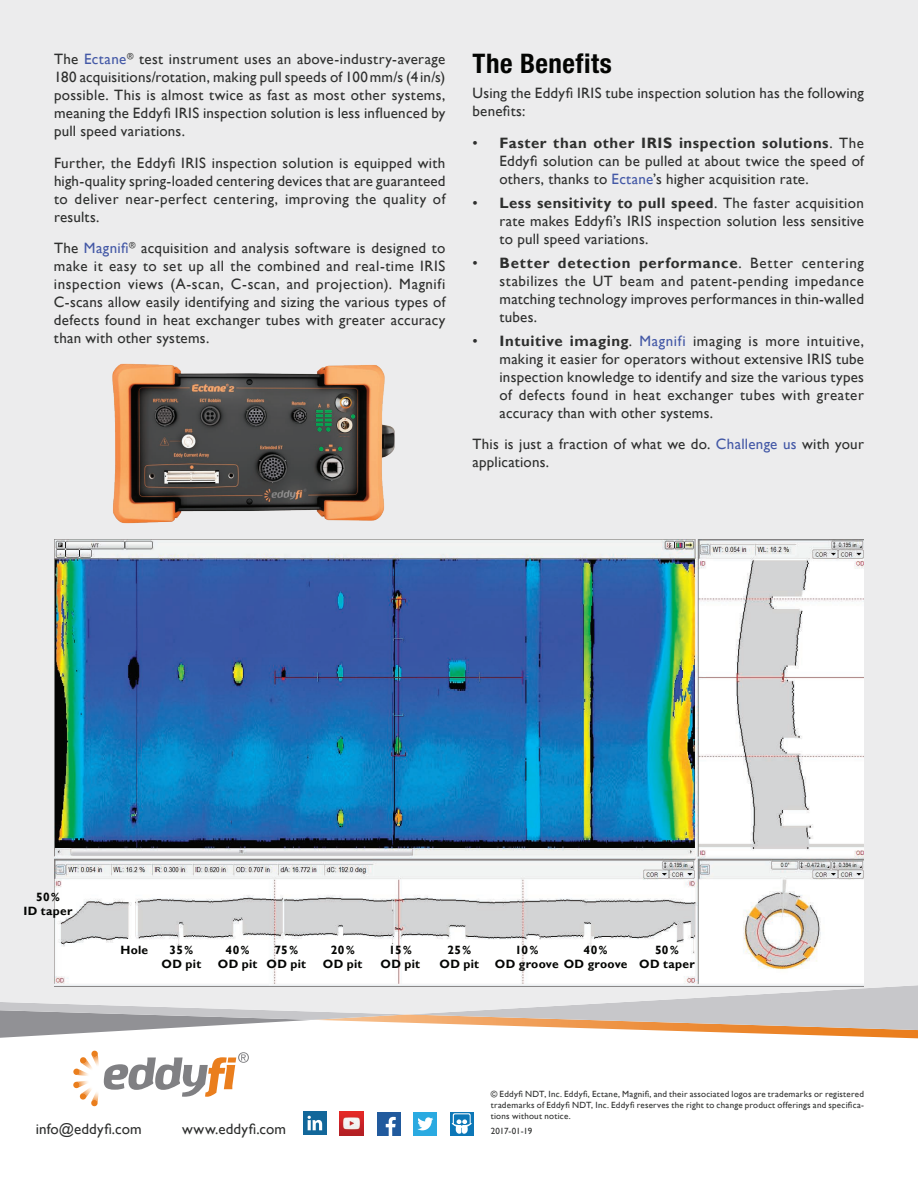
<style>
.page{position:relative;width:918px;height:1188px;background:#fff}
.page>*{position:absolute;margin:0;border:0;box-sizing:border-box;transform-origin:0 0}
.t1{font:700 condensed 27px "Helvetica Neue LT Std";letter-spacing:.02em;color:#040503}
.t2{font:15px/18px "Gill Sans";letter-spacing:.015em;color:#2e2f2e;text-align:justify}
.t3{font:700 12px/14.4px "Gill Sans";letter-spacing:.025em;color:#040503;text-align:center}
.t4{font:9px/10.8px "Gill Sans";letter-spacing:.025em;color:#2e2f2e;text-align:justify}
.s1{color:#4358a6}
.s2{font-weight:700}
</style>
<div class="page">
<svg style="left:0;top:1014px;width:918px;height:24px"></svg>
<div style="left:0;top:0;width:918px;height:1014px;background:#ececed"></div>
<div style="left:377px;top:1112px;width:24px;height:24px;background:#215a9d"></div>
<svg style="left:386px;top:1117px;width:10px;height:19px"></svg>
<div style="left:450px;top:1112px;width:24px;height:24px;background:#0c77b7"></div>
<svg style="left:452px;top:1113px;width:20px;height:21px"></svg>
<img style="left:340px;top:1112px;width:24px;height:24px">
<div style="left:303px;top:1111px;width:24px;height:24px;background:#12679a"></div>
<svg style="left:308px;top:1116px;width:14px;height:14px"></svg>
<div style="left:413px;top:1112px;width:24px;height:24px;background:#2aaae1"></div>
<svg style="left:417px;top:1117px;width:16px;height:13px"></svg>
<svg style="left:73px;top:1050px;width:176px;height:57px"></svg>
<img style="left:54px;top:539px;width:810px;height:448px">
<img style="left:61px;top:300px;width:378px;height:284px">
<p class="t2" style="left:54px;top:51px;width:393px">The <span class="s1">Ectane</span><sup>®</sup> test instrument uses an above-industry-average 180 acquisitions/rotation, making pull speeds of 100mm/s (4 in/s) possible. This is almost twice as fast as most other systems, meaning the Eddyfi IRIS inspection solution is less influenced by pull speed variations.</p>
<p class="t2" style="left:54px;top:154px;width:393px">Further, the Eddyfi IRIS inspection solution is equipped with high-quality spring-loaded centering devices that are guaranteed to deliver near-perfect centering, improving the quality of results.</p>
<p class="t2" style="left:54px;top:240px;width:393px">The <span class="s1">Magnifi</span><sup>®</sup> acquisition and analysis software is designed to make it easy to set up all the combined and real-time IRIS inspection views (A-scan, C-scan, and projection). Magnifi C-scans allow easily identifying and sizing the various types of defects found in heat exchanger tubes with greater accuracy than with other systems.</p>
<h1 class="t1" style="left:472px;top:47px;width:141px">The Benefits</h1>
<p class="t2" style="left:472px;top:84px;width:393px">Using the Eddyfi IRIS tube inspection solution has the following benefits:</p>
<p class="t2" style="left:500px;top:134px;width:366px;text-indent:-27px">• <span class="s2">Faster than other IRIS inspection solutions</span>. The Eddyfi solution can be pulled at about twice the speed of others, thanks to <span class="s1">Ectane</span>’s higher acquisition rate.</p>
<p class="t2" style="left:499px;top:194px;width:366px;text-indent:-27px">• <span class="s2">Less sensitivity to pull speed</span>. The faster acquisition rate makes Eddyfi’s IRIS inspection solution less sensitive to pull speed variations.</p>
<p class="t2" style="left:500px;top:254px;width:366px;text-indent:-27px">• <span class="s2">Better detection performance</span>. Better centering stabilizes the UT beam and patent-pending impedance matching technology improves performances in thin-walled tubes.</p>
<p class="t2" style="left:499px;top:332px;width:366px;text-indent:-27px">• <span class="s2">Intuitive imaging</span>. <span class="s1">Magnifi</span> imaging is more intuitive, making it easier for operators without extensive IRIS tube inspection knowledge to identify and size the various types of defects found in heat exchanger tubes with greater accuracy than with other systems.</p>
<p class="t2" style="left:472px;top:435px;width:393px">This is just a fraction of what we do. <span class="s1">Challenge us</span> with your applications.</p>
<p class="t3" style="left:23px;top:890px;width:51px">50%<br>ID taper</p>
<p class="t3" style="left:120px;top:943px;width:29px">Hole</p>
<p class="t3" style="left:162px;top:943px;width:41px">35%<br>OD pit</p>
<p class="t3" style="left:218px;top:943px;width:41px">40%<br>OD pit</p>
<p class="t3" style="left:323px;top:943px;width:41px">20%<br>OD pit</p>
<p class="t3" style="left:267px;top:943px;width:41px">75%<br>OD pit</p>
<p class="t3" style="left:381px;top:943px;width:41px">15%<br>OD pit</p>
<p class="t3" style="left:440px;top:943px;width:41px">25%<br>OD pit</p>
<p class="t3" style="left:495px;top:943px;width:134px;text-align:left;text-indent:20px">10%<br>OD groove OD groove</p>
<p class="t3" style="left:584px;top:943px;width:25px">40%</p>
<p class="t3" style="left:639px;top:943px;width:57px">50%<br>OD taper</p>
<p class="t2" style="left:36px;top:1120px;width:108px">info@eddyfi.com</p>
<p class="t2" style="left:182px;top:1120px;width:105px">www.eddyfi.com</p>
<p class="t4" style="left:491px;top:1089px;width:375px">© Eddyfi NDT, Inc. Eddyfi, Ectane, Magnifi, and their associated logos are trademarks or registered trademarks of Eddyfi NDT, Inc. Eddyfi reserves the right to change product offerings and specifica&shy;tions without notice.</p>
<p class="t4" style="left:491px;top:1126px;width:43px">2017-01-19</p>
</div>
